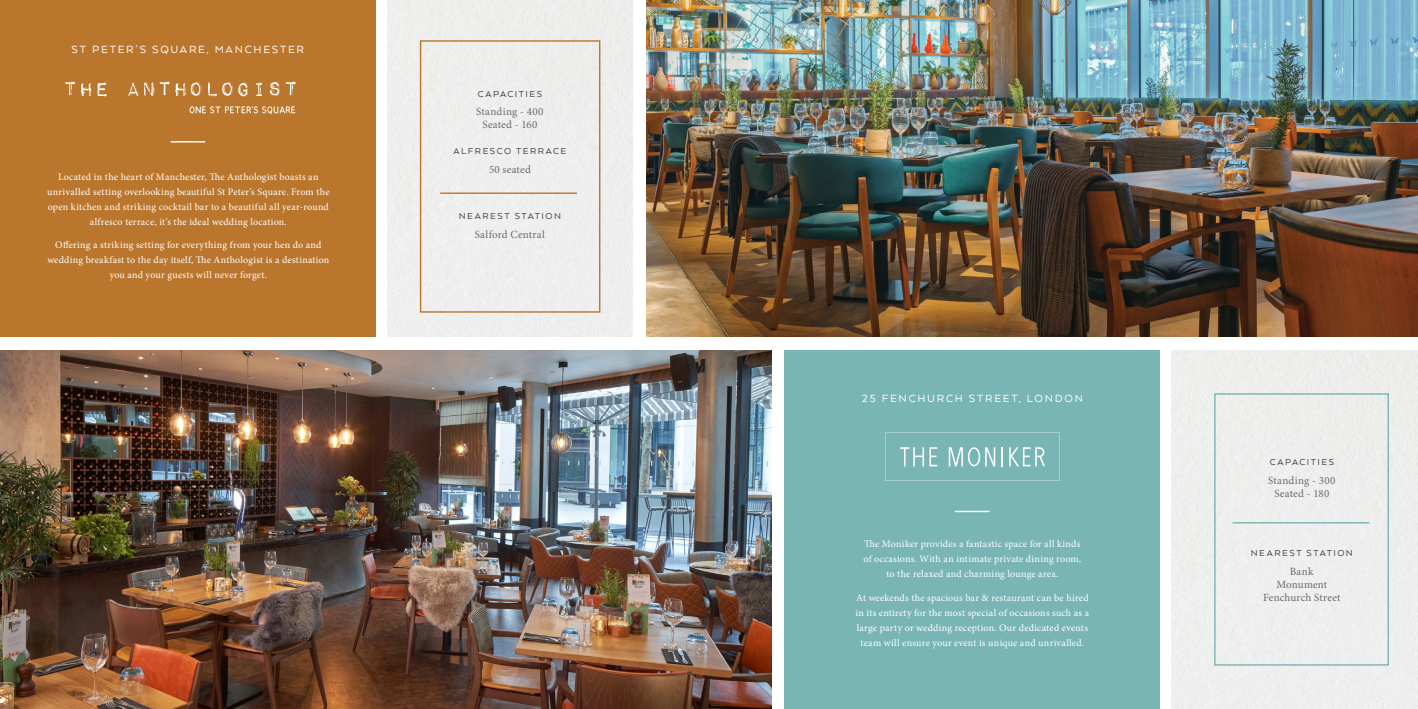
<style>
.page{position:relative;width:1418px;height:709px;background:#fff}
.page>*{position:absolute;margin:0;border:0;box-sizing:border-box;transform-origin:0 0}
.t1{font:12px "Arquitecta";letter-spacing:.145em;color:#fff}
.t2{font:11px/13px "Minion Pro";letter-spacing:.02em;color:#696a6d;text-align:center}
.t3{font:10px/15px "Minion Pro";letter-spacing:.02em;color:#fff;text-align:center}
.t4{font:10px "Arquitecta";letter-spacing:.15em;color:#414042}
.t5{font:10px "Arquitecta";letter-spacing:.155em;color:#414042}
</style>
<div class="page">
<img style="left:0;top:350px;width:771px;height:359px">
<div style="left:785px;top:350px;width:374px;height:359px;background:#7ab5b6"></div>
<div style="left:1171px;top:350px;width:246px;height:359px;background:#eeeeed"></div>
<div style="left:1214px;top:393px;width:174px;height:272px;border:1px solid #7ab5b6"></div>
<hr style="left:1232px;top:522px;width:137px;height:1px;background:#7ab5b6">
<svg style="left:885px;top:432px;width:174px;height:48px"></svg>
<hr style="left:954px;top:511px;width:35px;height:1px;background:#fff">
<div style="left:387px;top:0;width:246px;height:336px;background:#eeeeed"></div>
<div style="left:420px;top:40px;width:180px;height:273px;border:1px solid #bb762d"></div>
<hr style="left:440px;top:192px;width:137px;height:2px;background:#bb762d">
<img style="left:646px;top:0;width:771px;height:336px">
<div style="left:0;top:0;width:375px;height:336px;background:#bb762d"></div>
<hr style="left:170px;top:141px;width:35px;height:1px;background:#fff">
<svg style="left:65px;top:81px;width:231px;height:16px"></svg>
<svg style="left:189px;top:106px;width:106px;height:8px"></svg>
<p class="t1" style="left:72px;top:42px;width:234px">ST PETER’S SQUARE, MANCHESTER</p>
<p class="t3" style="left:47px;top:169px;width:284px">Located in the heart of Manchester, The Anthologist boasts an unrivalled setting overlooking beautiful St Peter’s Square. From the open kitchen and striking cocktail bar to a beautiful all year-round alfresco terrace, it’s the ideal wedding location.</p>
<p class="t3" style="left:47px;top:237px;width:283px">Offering a striking setting for everything from your hen do and wedding breakfast to the day itself, The Anthologist is a destination you and your guests will never forget.</p>
<p class="t4" style="left:478px;top:87px;width:66px">CAPACITIES</p>
<p class="t2" style="left:476px;top:105px;width:69px">Standing - 400<br>Seated - 160</p>
<p class="t4" style="left:453px;top:145px;width:114px">ALFRESCO TERRACE</p>
<p class="t2" style="left:489px;top:163px;width:43px">50 seated</p>
<p class="t5" style="left:459px;top:210px;width:104px">NEAREST STATION</p>
<p class="t2" style="left:475px;top:228px;width:72px">Salford Central</p>
<p class="t1" style="left:861px;top:390px;width:223px">25 FENCHURCH STREET, LONDON</p>
<p class="t3" style="left:863px;top:536px;width:219px">The Moniker provides a fantastic space for all kinds of occasions. With an intimate private dining room, to the relaxed and charming lounge area.</p>
<p class="t3" style="left:855px;top:590px;width:235px">At weekends the spacious bar &amp; restaurant can be hired in its entirety for the most special of occasions such as a large party or wedding reception. Our dedicated events team will ensure your event is unique and unrivalled.</p>
<p class="t4" style="left:1269px;top:456px;width:66px">CAPACITIES</p>
<p class="t2" style="left:1268px;top:474px;width:69px">Standing - 300<br>Seated - 180</p>
<p class="t5" style="left:1250px;top:547px;width:104px">NEAREST STATION</p>
<p class="t2" style="left:1263px;top:565px;width:79px">Bank<br>Monument<br>Fenchurch Street</p>
</div>
